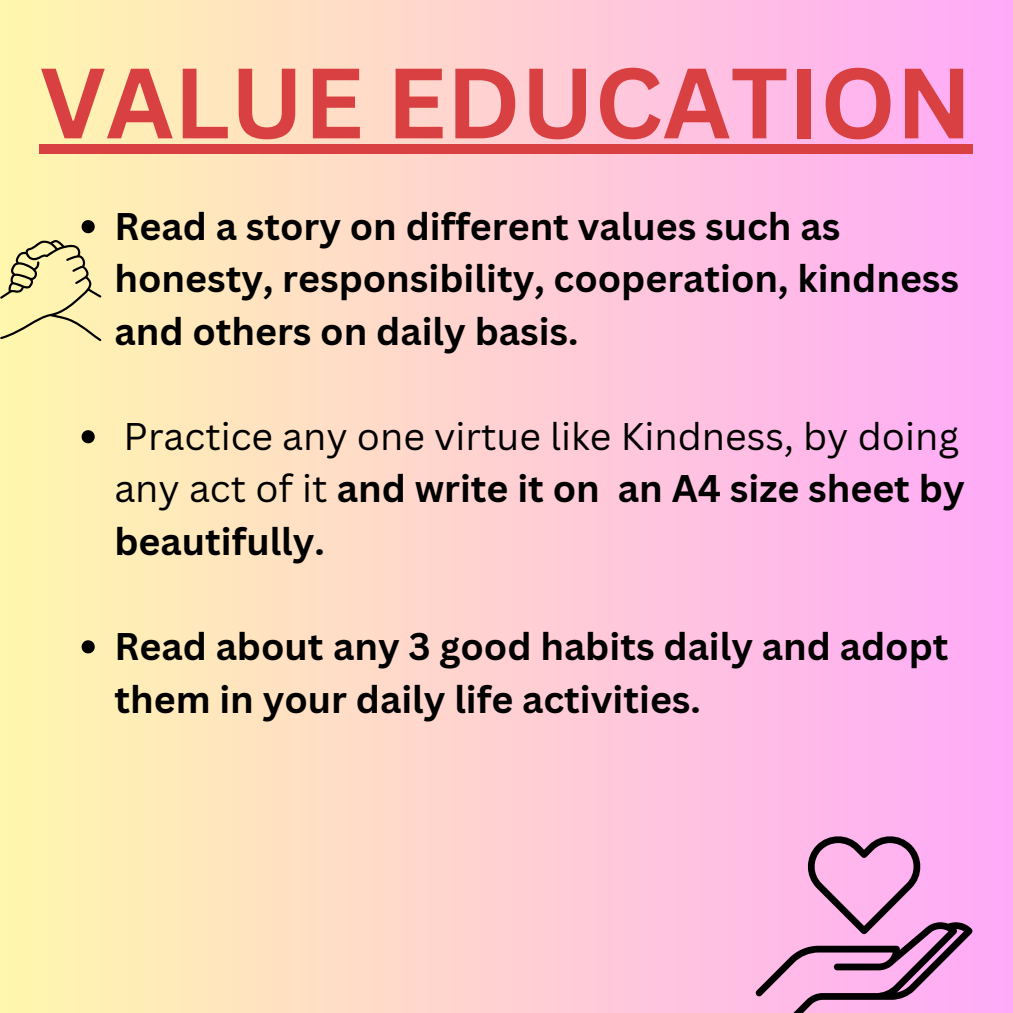
<style>
.page{position:relative;width:1013px;height:1013px;background:#fff}
.page>*{position:absolute;margin:0;border:0;box-sizing:border-box;transform-origin:0 0}
.t1{font:700 97.5px "Canva Sans";color:#d84041}
.t2{font:700 37.5px/52.5px "Canva Sans";color:#000}
.t3{font:37.5px/52.5px "Canva Sans";color:#000}
.s1{font-weight:700}
</style>
<div class="page">
<div style="left:0;top:0;width:1012px;height:1012px;background:linear-gradient(to right,#fff7ad,#ffaaf8)"></div>
<svg style="left:82px;top:220px;width:13px;height:13px"></svg>
<svg style="left:82px;top:430px;width:13px;height:13px"></svg>
<svg style="left:82px;top:640px;width:13px;height:13px"></svg>
<svg style="left:755px;top:833px;width:217px;height:179px"></svg>
<svg style="left:0;top:240px;width:101px;height:101px"></svg>
<div style="left:40px;top:144px;width:933px;height:9px;background:#d84041"></div>
<p class="t1" style="left:40px;top:34px;width:933px">VALUE EDUCATION</p>
<h1 class="t2" style="left:114px;top:199px;width:846px">Read a story on different values such as honesty, responsibility, cooperation, kindness and others on daily basis.</h1>
<p class="t3" style="left:114px;top:409px;width:851px">Practice any one virtue like Kindness, by doing any act of it <span class="s1">and write it on an A4 size sheet by beautifully.</span></p>
<p class="t2" style="left:114px;top:619px;width:835px">Read about any 3 good habits daily and adopt them in your daily life activities.</p>
</div>
